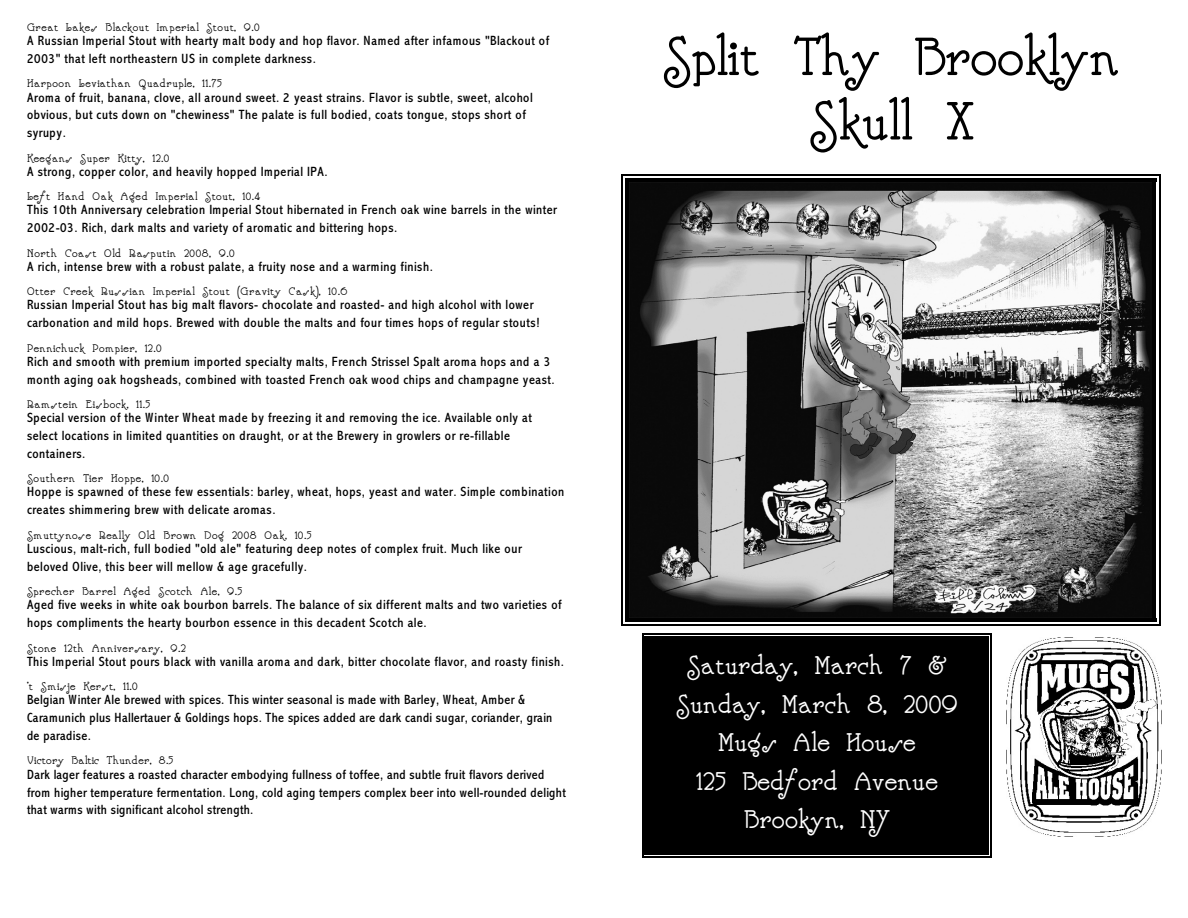
<style>
.page{position:relative;width:1188px;height:918px;background:#fff}
.page>*{position:absolute;margin:0;border:0;box-sizing:border-box;transform-origin:0 0}
.t1{font:66px/64.5px "Nickelodeon";letter-spacing:-.005em;color:#000;text-align:center}
.t2{font:31.35px/38.5px "Nickelodeon";letter-spacing:.01em;color:#fff;text-align:center}
.t3{font:13.5px/17.9px "Abadi MT Condensed";letter-spacing:.04em;color:#000}
.t4{font:13.5px "Nickelodeon";letter-spacing:.04em;color:#000}
</style>
<div class="page">
<img style="left:1006px;top:637px;width:155px;height:200px">
<img style="left:629px;top:182px;width:524px;height:436px">
<hr style="left:625px;top:178px;width:4px;height:444px;background:#000">
<hr style="left:1153px;top:178px;width:3px;height:444px;background:#000">
<hr style="left:625px;top:178px;width:531px;height:4px;background:#000">
<hr style="left:625px;top:618px;width:531px;height:4px;background:#000">
<hr style="left:621px;top:174px;width:1px;height:452px;background:#000">
<hr style="left:1159px;top:174px;width:1px;height:452px;background:#000">
<hr style="left:621px;top:174px;width:539px;height:2px;background:#000">
<hr style="left:621px;top:624px;width:539px;height:2px;background:#000">
<div style="left:645px;top:637px;width:344px;height:218px;background:#000"></div>
<hr style="left:642px;top:634px;width:1px;height:224px;background:#000">
<hr style="left:991px;top:634px;width:1px;height:224px;background:#000">
<hr style="left:642px;top:634px;width:350px;height:1px;background:#000">
<hr style="left:642px;top:857px;width:350px;height:1px;background:#000">
<p class="t4" style="left:27px;top:21px;width:242px">Great Lakes Blackout Imperial Stout, 9.0%</p>
<p class="t3" style="left:27px;top:33px;width:524px">A Russian Imperial Stout with hearty malt body and hop flavor. Named after infamous "Blackout of<br>2003" that left northeastern US in complete darkness.</p>
<p class="t4" style="left:27px;top:78px;width:204px">Harpoon Leviathan Quadruple, 11.75%</p>
<p class="t3" style="left:27px;top:89px;width:507px">Aroma of fruit, banana, clove, all around sweet. 2 yeast strains. Flavor is subtle, sweet, alcohol obvious, but cuts down on "chewiness" The palate is full bodied, coats tongue, stops short of syrupy.</p>
<p class="t4" style="left:27px;top:152px;width:151px">Keegans Super Kitty, 12.0%</p>
<p class="t3" style="left:27px;top:164px;width:302px">A strong, copper color, and heavily hopped Imperial IPA.</p>
<p class="t4" style="left:27px;top:191px;width:242px">Left Hand Oak Aged Imperial Stout, 10.4%</p>
<p class="t3" style="left:27px;top:202px;width:532px">This 10th Anniversary celebration Imperial Stout hibernated in French oak wine barrels in the winter<br>2002-03. Rich, dark malts and variety of aromatic and bittering hops.</p>
<p class="t4" style="left:27px;top:247px;width:217px">North Coast Old Rasputin 2008, 9.0%</p>
<p class="t3" style="left:27px;top:259px;width:407px">A rich, intense brew with a robust palate, a fruity nose and a warming finish.</p>
<p class="t4" style="left:27px;top:286px;width:329px">Otter Creek Russian Imperial Stout (Gravity Cask), 10.6%</p>
<p class="t3" style="left:27px;top:297px;width:515px">Russian Imperial Stout has big malt flavors- chocolate and roasted- and high alcohol with lower carbonation and mild hops. Brewed with double the malts and four times hops of regular stouts!</p>
<p class="t4" style="left:27px;top:342px;width:144px">Pennichuck Pompier, 12.0%</p>
<p class="t3" style="left:27px;top:354px;width:529px">Rich and smooth with premium imported specialty malts, French Strissel Spalt aroma hops and a 3 month aging oak hogsheads, combined with toasted French oak wood chips and champagne yeast.</p>
<p class="t4" style="left:27px;top:399px;width:132px">Ramstein Eisbock, 11.5%</p>
<p class="t3" style="left:27px;top:410px;width:507px">Special version of the Winter Wheat made by freezing it and removing the ice. Available only at select locations in limited quantities on draught, or at the Brewery in growlers or re-fillable containers.</p>
<p class="t4" style="left:27px;top:473px;width:151px">Southern Tier Hoppe, 10.0%</p>
<p class="t3" style="left:27px;top:484px;width:539px">Hoppe is spawned of these few essentials: barley, wheat, hops, yeast and water. Simple combination creates shimmering brew with delicate aromas.</p>
<p class="t4" style="left:27px;top:529px;width:286px">Smuttynose Really Old Brown Dog 2008 Oak, 10.5</p>
<p class="t3" style="left:27px;top:541px;width:496px">Luscious, malt-rich, full bodied "old ale" featuring deep notes of complex fruit. Much like our beloved Olive, this beer will mellow &amp; age gracefully.</p>
<p class="t4" style="left:27px;top:586px;width:224px">Sprecher Barrel Aged Scotch Ale, 9.5%</p>
<p class="t3" style="left:27px;top:597px;width:536px">Aged five weeks in white oak bourbon barrels. The balance of six different malts and two varieties of hops compliments the hearty bourbon essence in this decadent Scotch ale.</p>
<p class="t4" style="left:27px;top:642px;width:168px">Stone 12th Anniversary, 9.2%</p>
<p class="t3" style="left:27px;top:654px;width:539px">This Imperial Stout pours black with vanilla aroma and dark, bitter chocolate flavor, and roasty finish.</p>
<p class="t4" style="left:27px;top:681px;width:120px">'t Smisje Kerst, 11.0%</p>
<p class="t3" style="left:27px;top:692px;width:527px">Belgian Winter Ale brewed with spices. This winter seasonal is made with Barley, Wheat, Amber &amp;<br>Caramunich plus Hallertauer &amp; Goldings hops. The spices added are dark candi sugar, coriander, grain de paradise.</p>
<p class="t4" style="left:27px;top:755px;width:155px">Victory Baltic Thunder, 8.5%</p>
<p class="t3" style="left:27px;top:767px;width:540px">Dark lager features a roasted character embodying fullness of toffee, and subtle fruit flavors derived from higher temperature fermentation. Long, cold aging tempers complex beer into well-rounded delight that warms with significant alcohol strength.</p>
<h1 class="t1" style="left:663px;top:29px;width:459px">Split Thy Brooklyn<br>Skull X</h1>
<h2 class="t2" style="left:676px;top:649px;width:283px">Saturday, March 7 &amp;<br>Sunday, March 8, 2009<br>Mugs Ale House<br>125 Bedford Avenue<br>Brookyn, NY</h2>
</div>
